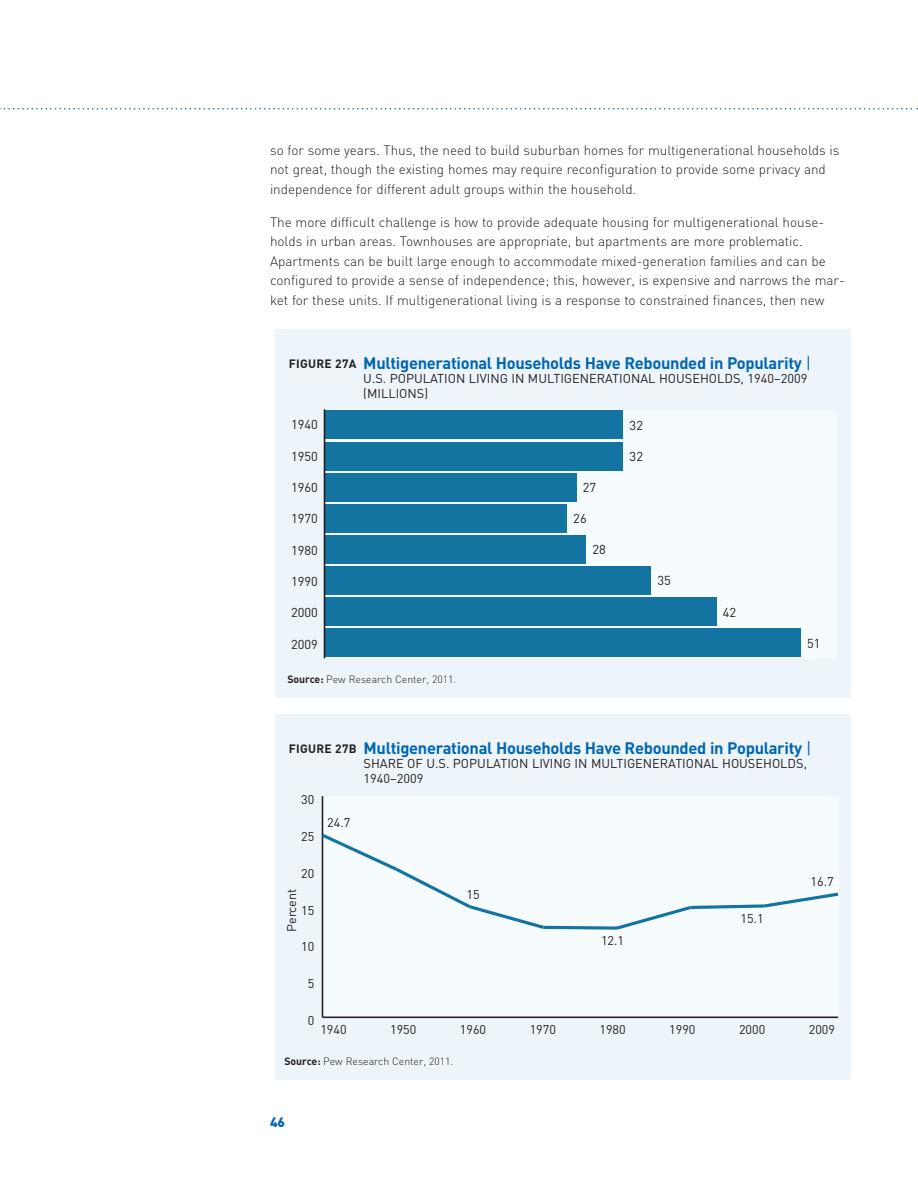
<style>
.page{position:relative;width:918px;height:1188px;background:#fff}
.page>*{position:absolute;margin:0;border:0;box-sizing:border-box;transform-origin:0 0}
.t1{font:700 16.5px "DIN";letter-spacing:-.02em;color:#0166b3}
.t2{font:300 13.5px/19.5px "DIN";color:#231f20}
.t3{font:900 13.5px "DIN";color:#0166b3}
.t4{font:12.9px "DIN";color:#231f20}
.t5{font:12.75px/15px "DIN";color:#231f20}
.t6{font:12.6px "DIN";color:#231f20}
.t7{font:300 10.5px "DIN";color:#231f20}
.s1{font-size:12px;color:#231f20}
.s2{font-weight:400}
.s3{font-weight:700}
</style>
<div class="page">
<svg style="left:0;top:108px;width:918px;height:2px"></svg>
<div style="left:275px;top:329px;width:576px;height:369px;background:#edf4fa"></div>
<div style="left:325px;top:410px;width:512px;height:248px;background:#f6fbfe"></div>
<div style="left:325px;top:411px;width:298px;height:28px;background:#1373a1"></div>
<div style="left:325px;top:442px;width:298px;height:28px;background:#1373a1"></div>
<div style="left:325px;top:473px;width:252px;height:28px;background:#1373a1"></div>
<div style="left:325px;top:504px;width:242px;height:28px;background:#1373a1"></div>
<div style="left:325px;top:535px;width:261px;height:28px;background:#1373a1"></div>
<div style="left:325px;top:567px;width:326px;height:28px;background:#1373a1"></div>
<div style="left:325px;top:598px;width:392px;height:28px;background:#1373a1"></div>
<div style="left:325px;top:629px;width:476px;height:28px;background:#1373a1"></div>
<hr style="left:324px;top:409px;width:1px;height:249px;background:#231f20">
<div style="left:275px;top:714px;width:576px;height:366px;background:#edf4fa"></div>
<div style="left:322px;top:796px;width:516px;height:220px;background:#f6fbfe"></div>
<hr style="left:322px;top:1017px;width:516px;height:1px;background:#231f20">
<hr style="left:322px;top:796px;width:1px;height:221px;background:#231f20">
<svg style="left:321px;top:831px;width:518px;height:101px"></svg>
<p class="t2" style="left:270px;top:140px;width:571px">so for some years. Thus, the need to build suburban homes for multigenerational households is not great, though the existing homes may require reconfiguration to provide some privacy and independence for different adult groups within the household.</p>
<p class="t2" style="left:270px;top:212px;width:576px">The more difficult challenge is how to provide adequate housing for multigenerational house&shy;holds in urban areas. Townhouses are appropriate, but apartments are more problematic.<br>Apartments can be built large enough to accommodate mixed-generation families and can be configured to provide a sense of independence; this, however, is expensive and narrows the mar&shy;ket for these units. If multigenerational living is a response to constrained finances, then new</p>
<p class="t1" style="left:289px;top:352px;width:524px"><span class="s1">F IGURE 27a</span> Multigenerational Households Have Rebounded in Popularity <span class="s2">|</span></p>
<p class="t5" style="left:363px;top:371px;width:446px">U .S. POPULATION LIVING IN MULTIGENERATIONAL HOUSEHOLDS, 1940–2009 (MILLIONS)</p>
<p class="t4" style="left:291px;top:417px;width:28px">1940</p>
<p class="t4" style="left:630px;top:417px;width:15px">32</p>
<p class="t4" style="left:291px;top:448px;width:28px">1950</p>
<p class="t4" style="left:630px;top:448px;width:15px">32</p>
<p class="t4" style="left:291px;top:479px;width:28px">1960</p>
<p class="t4" style="left:583px;top:479px;width:15px">27</p>
<p class="t4" style="left:291px;top:511px;width:28px">1970</p>
<p class="t4" style="left:573px;top:510px;width:15px">26</p>
<p class="t4" style="left:291px;top:542px;width:28px">1980</p>
<p class="t4" style="left:592px;top:542px;width:15px">28</p>
<p class="t4" style="left:291px;top:573px;width:28px">1990</p>
<p class="t4" style="left:291px;top:605px;width:28px">2000</p>
<p class="t4" style="left:291px;top:636px;width:28px">2009</p>
<p class="t4" style="left:658px;top:573px;width:15px">35</p>
<p class="t4" style="left:723px;top:604px;width:15px">42</p>
<p class="t4" style="left:807px;top:635px;width:15px">51</p>
<p class="t7" style="left:287px;top:673px;width:170px"><span class="s3">Source:</span> Pew Research Center, 2011.</p>
<p class="t1" style="left:289px;top:737px;width:524px"><span class="s1">F IGURE 27B</span> Multigenerational Households Have Rebounded in Popularity <span class="s2">|</span></p>
<p class="t5" style="left:364px;top:756px;width:445px">SHARE OF U.S. POPULATION LIVING IN MULTIGENERATIONAL HOUSEHOLDS,<br>1940–2009</p>
<p class="t6" style="left:301px;top:792px;width:15px">30</p>
<p class="t6" style="left:301px;top:828px;width:15px">25</p>
<p class="t6" style="left:301px;top:865px;width:15px">20</p>
<p class="t6" style="left:284px;top:932px;width:45px;rotate:-90deg">PERCENT</p>
<p class="t6" style="left:301px;top:902px;width:15px">15</p>
<p class="t6" style="left:301px;top:939px;width:15px">10</p>
<p class="t6" style="left:327px;top:814px;width:25px">24.7</p>
<p class="t6" style="left:467px;top:887px;width:15px">15</p>
<p class="t6" style="left:601px;top:932px;width:25px">12.1</p>
<p class="t6" style="left:741px;top:910px;width:25px">15.1</p>
<p class="t6" style="left:811px;top:874px;width:25px">16.7</p>
<p class="t6" style="left:308px;top:976px;width:8px">5</p>
<p class="t6" style="left:308px;top:1013px;width:8px">0</p>
<p class="t6" style="left:320px;top:1022px;width:28px">1940</p>
<p class="t6" style="left:390px;top:1022px;width:28px">1950</p>
<p class="t6" style="left:460px;top:1022px;width:28px">1960</p>
<p class="t6" style="left:530px;top:1022px;width:28px">1970</p>
<p class="t6" style="left:599px;top:1022px;width:28px">1980</p>
<p class="t6" style="left:669px;top:1022px;width:28px">1990</p>
<p class="t6" style="left:739px;top:1022px;width:28px">2000</p>
<p class="t6" style="left:809px;top:1022px;width:28px">2009</p>
<p class="t7" style="left:284px;top:1054px;width:170px"><span class="s3">Source:</span> Pew Research Center, 2011.</p>
<p class="t3" style="left:270px;top:1113px;width:17px">46</p>
</div>
